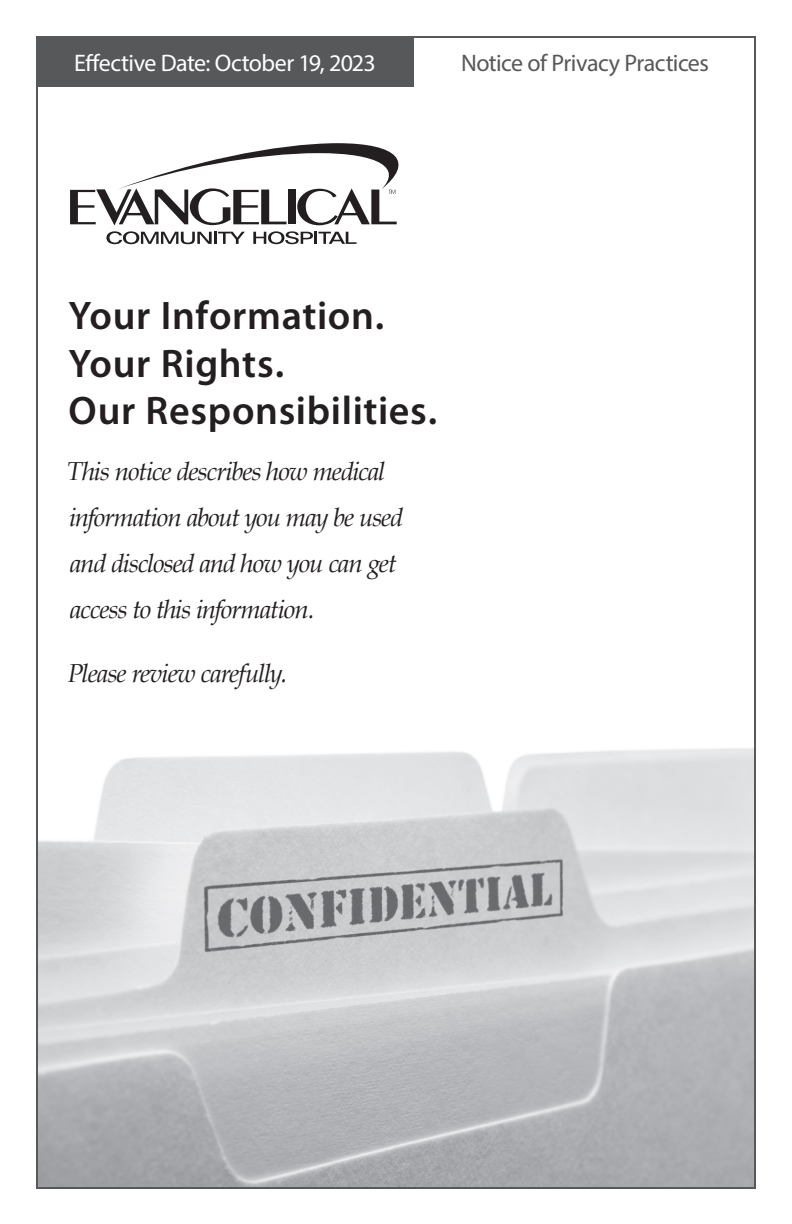
<style>
.page{position:relative;width:792px;height:1224px;background:#fff}
.page>*{position:absolute;margin:0;border:0;box-sizing:border-box;transform-origin:0 0}
.Bulletts{font:600 40px "Myriad Pro";letter-spacing:.015em;color:#231f20}
.Paragraphs{font:italic 26px/46px "Book Antiqua";letter-spacing:-.045em;color:#231f20}
.t1{font:24px "Myriad Pro";letter-spacing:-.025em;color:#fff}
.t2{font:24px "Myriad Pro";letter-spacing:-.025em;color:#57585a}
</style>
<div class="page">
<img style="left:39px;top:748px;width:714px;height:438px">
<div style="left:36px;top:37px;width:378px;height:50px;background:#57585a"></div>
<svg style="left:106px;top:231px;width:139px;height:13px"></svg>
<svg style="left:253px;top:231px;width:104px;height:13px"></svg>
<svg style="left:70px;top:143px;width:329px;height:82px"></svg>
<p class="t1" style="left:74px;top:48px;width:303px">Effective Date: October 19, 2023</p>
<p class="t2" style="left:461px;top:49px;width:249px">Notice of Privacy Practices</p>
<p class="Bulletts" style="left:69px;top:291px;width:317px">Your Information.</p>
<p class="Bulletts" style="left:69px;top:338px;width:217px">Your Rights.</p>
<p class="Bulletts" style="left:69px;top:385px;width:370px">Our Responsibilities.</p>
<p class="Paragraphs" style="left:66px;top:447px;width:338px">This notice describes how medical information about you may be used and disclosed and how you can get access to this information.</p>
<p class="Paragraphs" style="left:67px;top:649px;width:222px">Please review carefully.</p>
</div>
